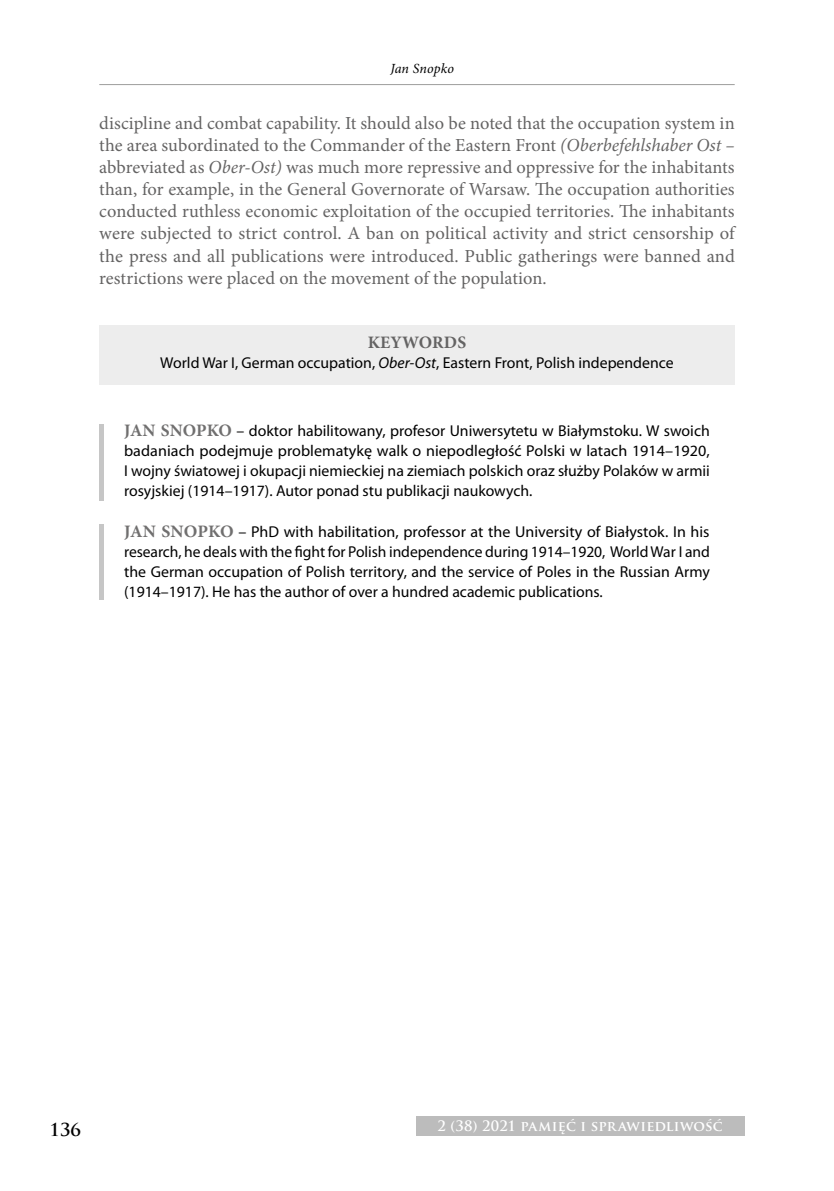
<style>
.page{position:relative;width:834px;height:1191px;background:#fff}
.page>*{position:absolute;margin:0;border:0;box-sizing:border-box;transform-origin:0 0}
.t1{font:18.38px/22.1px "Minion Pro";letter-spacing:.005em;color:#646363;text-align:justify}
.t2{font:700 17.5px "Minion Pro";letter-spacing:.01em;color:#646363}
.t3{font:700 17.5px "Trajan Pro";color:#000}
.t4{font:15.75px/20.1px "Myriad Pro";color:#000;text-align:justify}
.t5{font:700 14px "Trajan Pro";letter-spacing:.01em;color:#fff}
.t6{font:italic 14px "Minion Pro";letter-spacing:.005em;color:#000}
.s1{font-style:italic}
.s2{font-family:"Minion Pro";font-weight:700;font-size:17.5px;color:#706f6f}
</style>
<div class="page">
<hr style="left:99px;top:84px;width:635px;height:1px;background:#9d9d9c">
<div style="left:416px;top:1116px;width:328px;height:20px;background:#bcbcbc"></div>
<div style="left:99px;top:325px;width:635px;height:59px;background:#ededed"></div>
<div style="left:99px;top:424px;width:5px;height:76px;background:#c6c6c6"></div>
<div style="left:99px;top:524px;width:5px;height:76px;background:#c6c6c6"></div>
<p class="t6" style="left:390px;top:59px;width:65px">Jan Snopko</p>
<p class="t1" style="left:99px;top:112px;width:637px">discipline and combat capability. It should also be noted that the occupation system in the area subordinated to the Commander of the Eastern Front <span class="s1">(Oberbefehlshaber Ost – </span>abbreviated as <span class="s1">Ober-Ost)</span> was much more repressive and oppressive for the inhabitants than, for example, in the General Governorate of Warsaw. The occupation authorities conducted ruthless economic exploitation of the occupied territories. The inhabitants were subjected to strict control. A ban on political activity and strict censorship of the press and all publications were introduced. Public gatherings were banned and restrictions were placed on the movement of the population.</p>
<p class="t2" style="left:368px;top:330px;width:100px">KEYWORDS</p>
<p class="t4" style="left:160px;top:352px;width:515px">World War I, German occupation, <span class="s1">Ober-Ost</span>, Eastern Front, Polish independence</p>
<p class="t4" style="left:124px;top:420px;width:587px"><span class="s2">JAN SNOPKO</span> – doktor habilitowany, profesor Uniwersytetu w Białymstoku. W swoich badaniach podejmuje problematykę walk o niepodległość Polski w latach 1914–1920, I wojny światowej i okupacji niemieckiej na ziemiach polskich oraz służby Polaków w armii rosyjskiej (1914–1917). Autor ponad stu publikacji naukowych.</p>
<p class="t4" style="left:124px;top:521px;width:587px"><span class="s2">JAN SNOPKO</span> – PhD with habilitation, professor at the University of Białystok. In his research, he deals with the fight for Polish independence during 1914–1920, World War I and the German occupation of Polish territory, and the service of Poles in the Russian Army (1914–1917). He has the author of over a hundred academic publications.</p>
<p class="t3" style="left:50px;top:1118px;width:33px">136</p>
<p class="t5" style="left:437px;top:1117px;width:287px">2 (38) 2021 PAMIĘĆ I SPRAWIEDLIWOŚĆ</p>
</div>
